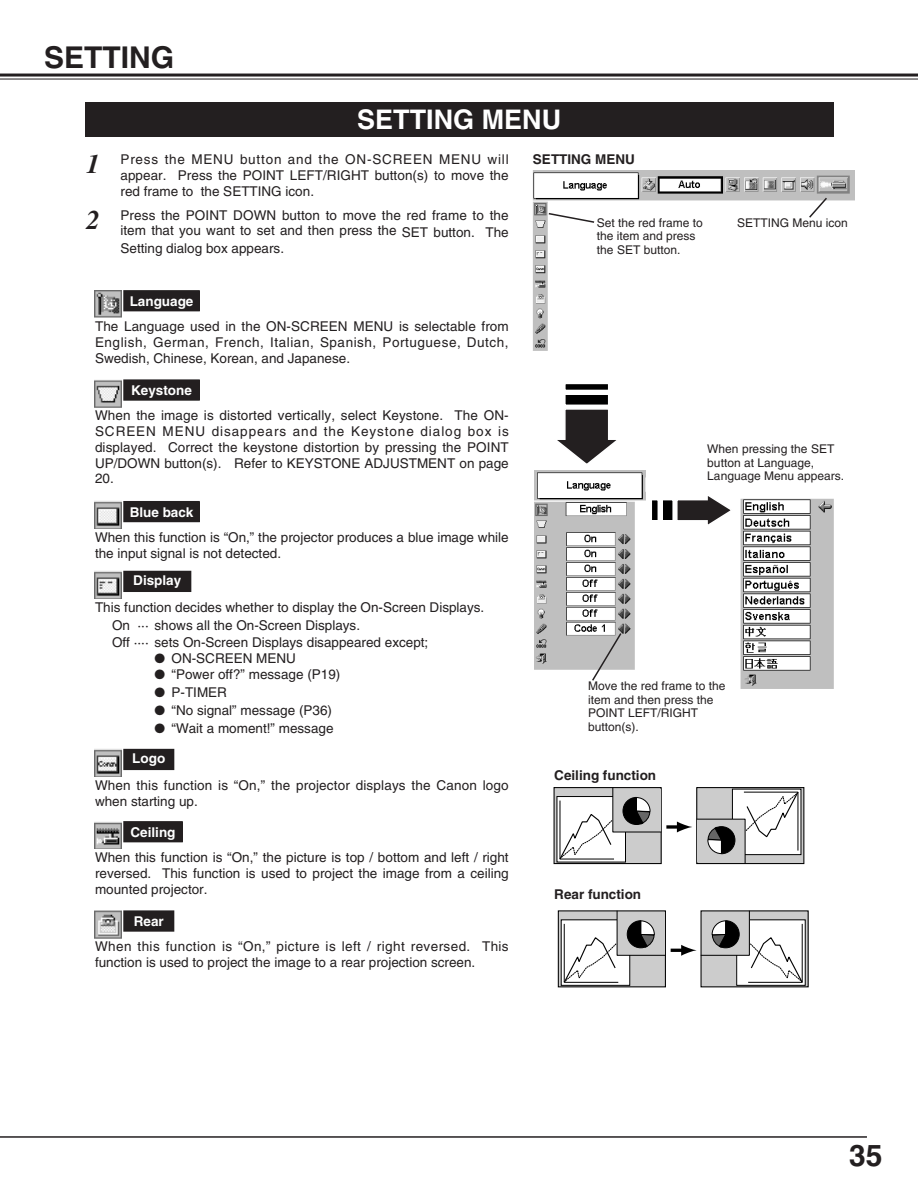
<style>
.page{position:relative;width:918px;height:1188px;background:#fff}
.page>*{position:absolute;margin:0;border:0;box-sizing:border-box;transform-origin:0 0}
.t1{font:700 30px "Helvetica";color:#231f20}
.t2{font:700 27px "Helvetica";color:#fff}
.t3{font:italic 700 27px/55.3px "Times";color:#231f20}
.t4{font:13.5px/15.8px "Helvetica";color:#231f20}
.t5{font:700 13.5px "Helvetica";color:#fff}
.t6{font:700 13.5px "Helvetica";color:#231f20}
.t7{font:12px/13.5px "Helvetica";color:#231f20}
</style>
<div class="page">
<hr style="left:0;top:74px;width:918px;height:3px;background:#231f20">
<hr style="left:0;top:79px;width:918px;height:1px;background:#231f20">
<hr style="left:0;top:1136px;width:867px;height:2px;background:#231f20">
<div style="left:124px;top:822px;width:58px;height:20px;background:#231f20"></div>
<div style="left:123px;top:821px;width:60px;height:21px;border:2px solid #231f20"></div>
<div style="left:124px;top:911px;width:50px;height:20px;background:#231f20"></div>
<div style="left:123px;top:910px;width:51px;height:22px;border:2px solid #231f20"></div>
<div style="left:554px;top:787px;width:108px;height:77px;border:1px solid #000"></div>
<svg style="left:559px;top:788px;width:102px;height:72px"></svg>
<div style="left:696px;top:787px;width:108px;height:77px;border:1px solid #000"></div>
<svg style="left:668px;top:825px;width:9px;height:4px"></svg>
<svg style="left:677px;top:791px;width:122px;height:73px"></svg>
<div style="left:558px;top:910px;width:108px;height:77px;border:1px solid #000"></div>
<div style="left:561px;top:920px;width:69px;height:66px;border:1px solid #000"></div>
<svg style="left:563px;top:911px;width:103px;height:72px"></svg>
<svg style="left:703px;top:912px;width:104px;height:73px"></svg>
<div style="left:737px;top:920px;width:68px;height:66px;border:1px solid #000"></div>
<svg style="left:672px;top:911px;width:131px;height:72px"></svg>
<div style="left:124px;top:380px;width:75px;height:20px;background:#231f20"></div>
<div style="left:123px;top:379px;width:77px;height:22px;border:2px solid #231f20"></div>
<img style="left:94px;top:380px;width:27px;height:27px">
<svg style="left:534px;top:470px;width:111px;height:1px"></svg>
<img style="left:534px;top:471px;width:111px;height:199px">
<div style="left:85px;top:102px;width:748px;height:34px;background:#231f20"></div>
<img style="left:533px;top:170px;width:321px;height:181px">
<div style="left:124px;top:291px;width:75px;height:20px;background:#231f20"></div>
<div style="left:123px;top:290px;width:77px;height:21px;border:2px solid #231f20"></div>
<div style="left:124px;top:572px;width:67px;height:19px;background:#231f20"></div>
<div style="left:123px;top:571px;width:68px;height:21px;border:2px solid #231f20"></div>
<svg style="left:547px;top:212px;width:49px;height:12px"></svg>
<div style="left:94px;top:290px;width:27px;height:28px;background:#6a6a6a"></div>
<img style="left:94px;top:291px;width:27px;height:27px">
<div style="left:124px;top:502px;width:75px;height:19px;background:#231f20"></div>
<div style="left:123px;top:501px;width:77px;height:21px;border:2px solid #231f20"></div>
<img style="left:94px;top:501px;width:27px;height:28px">
<img style="left:94px;top:571px;width:27px;height:27px">
<div style="left:124px;top:750px;width:50px;height:19px;background:#231f20"></div>
<div style="left:123px;top:749px;width:51px;height:21px;border:2px solid #231f20"></div>
<img style="left:94px;top:749px;width:27px;height:27px">
<img style="left:94px;top:822px;width:27px;height:27px">
<img style="left:94px;top:910px;width:27px;height:28px">
<img style="left:740px;top:499px;width:93px;height:190px">
<svg style="left:557px;top:409px;width:60px;height:55px"></svg>
<div style="left:566px;top:395px;width:42px;height:10px;background:#000"></div>
<div style="left:564px;top:393px;width:45px;height:13px;border:2px solid #fff"></div>
<div style="left:566px;top:384px;width:42px;height:6px;background:#000"></div>
<div style="left:564px;top:383px;width:45px;height:8px;border:2px solid #fff"></div>
<svg style="left:677px;top:496px;width:54px;height:29px"></svg>
<div style="left:663px;top:500px;width:9px;height:20px;background:#000"></div>
<div style="left:661px;top:499px;width:13px;height:23px;border:2px solid #fff"></div>
<div style="left:652px;top:500px;width:6px;height:20px;background:#000"></div>
<div style="left:651px;top:499px;width:8px;height:23px;border:2px solid #fff"></div>
<svg style="left:591px;top:632px;width:32px;height:49px"></svg>
<svg style="left:808px;top:196px;width:21px;height:23px"></svg>
<h1 class="t1" style="left:44px;top:46px;width:132px">SETTING</h1>
<h2 class="t3" style="left:87px;top:139px;width:15px">1<br>2</h2>
<h2 class="t2" style="left:357px;top:110px;width:205px">SETTING MENU</h2>
<p class="t4" style="left:121px;top:153px;width:390px;text-align:justify">Press the MENU button and the ON-SCREEN MENU will appear. Press the POINT LEFT/RIGHT button(s) to move the red frame to the SETTING icon.</p>
<p class="t6" style="left:533px;top:155px;width:103px">SETTING MENU</p>
<p class="t4" style="left:121px;top:208px;width:390px">Press the POINT DOWN button to move the red frame to the item that you want to set and then press the SET button. The</p>
<p class="t4" style="left:121px;top:241px;width:165px">Setting dialog box appears.</p>
<p class="t7" style="left:597px;top:217px;width:108px">Set the red frame to the item and press the SET button.</p>
<p class="t5" style="left:130px;top:296px;width:65px">Language</p>
<p class="t4" style="left:95px;top:320px;width:415px;text-align:justify">The Language used in the ON-SCREEN MENU is selectable from English, German, French, Italian, Spanish, Portuguese, Dutch, Swedish, Chinese, Korean, and Japanese.</p>
<p class="t7" style="left:737px;top:217px;width:112px">SETTING Menu icon</p>
<p class="t5" style="left:131px;top:385px;width:62px">Keystone</p>
<p class="t4" style="left:95px;top:409px;width:415px;text-align:justify">When the image is distorted vertically, select Keystone. The ON-SCREEN MENU disappears and the Keystone dialog box is displayed. Correct the keystone distortion by pressing the POINT UP/DOWN button(s). Refer to KEYSTONE ADJUSTMENT on page 20.</p>
<p class="t5" style="left:130px;top:507px;width:65px">Blue back</p>
<p class="t4" style="left:95px;top:531px;width:415px">When this function is “On,” the projector produces a blue image while the input signal is not detected.</p>
<p class="t5" style="left:133px;top:575px;width:50px">Display</p>
<p class="t4" style="left:112px;top:599px;width:374px;line-height:17.9px;text-indent:-17px">This function decides whether to display the On-Screen Displays.<br>On ··· shows all the On-Screen Displays.<br>Off ···· sets On-Screen Displays disappeared except;</p>
<p class="t4" style="left:155px;top:652px;width:143px">● ON-SCREEN MENU</p>
<p class="t4" style="left:155px;top:668px;width:187px">● “Power off?” message (P19)</p>
<p class="t4" style="left:155px;top:686px;width:74px">● P-TIMER</p>
<p class="t4" style="left:155px;top:703px;width:179px">● “No signal” message (P36)</p>
<p class="t4" style="left:155px;top:721px;width:181px">● “Wait a moment!” message</p>
<p class="t5" style="left:132px;top:753px;width:34px">Logo</p>
<p class="t4" style="left:95px;top:778px;width:415px">When this function is “On,” the projector displays the Canon logo when starting up.</p>
<p class="t5" style="left:131px;top:827px;width:46px">Ceiling</p>
<p class="t4" style="left:95px;top:851px;width:415px;text-align:justify">When this function is “On,” the picture is top / bottom and left / right reversed. This function is used to project the image from a ceiling mounted projector.</p>
<p class="t5" style="left:134px;top:916px;width:32px">Rear</p>
<p class="t4" style="left:95px;top:940px;width:415px">When this function is “On,” picture is left / right reversed. This function is used to project the image to a rear projection screen.</p>
<p class="t7" style="left:707px;top:444px;width:138px">When pressing the SET button at Language,<br>Language Menu appears.</p>
<p class="t7" style="left:588px;top:681px;width:139px">Move the red frame to the item and then press the<br>POINT LEFT/RIGHT button(s).</p>
<p class="t6" style="left:554px;top:770px;width:103px">Ceiling function</p>
<p class="t6" style="left:554px;top:889px;width:88px">Rear function</p>
<h1 class="t1" style="left:849px;top:1145px;width:35px">35</h1>
</div>
